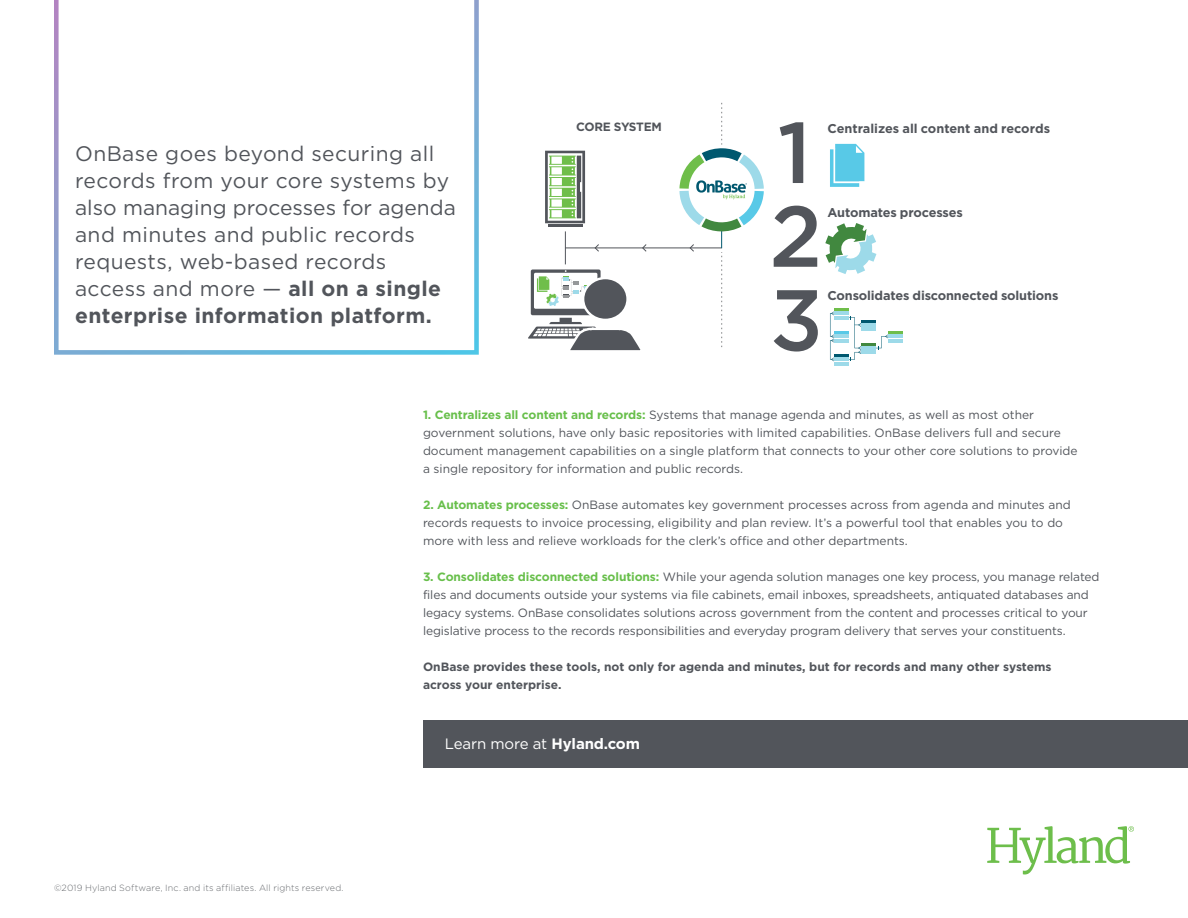
<style>
.page{position:relative;width:1188px;height:918px;background:#fff}
.page>*{position:absolute;margin:0;border:0;box-sizing:border-box;transform-origin:0 0}
.t1{font:500 86.1px "Gotham HTF";color:#52555b}
.t2{font:21px/27px "Gotham HTF";letter-spacing:.02em;color:#52555b}
.t3{font:15px "Gotham HTF";letter-spacing:-.01em;color:#fff}
.t4{font:700 12.75px "Gotham HTF";letter-spacing:-.01em;color:#52555b}
.t5{font:12px/18px "Gotham HTF";letter-spacing:-.01em;color:#52555b}
.t6{font:700 12px/18px "Gotham HTF";color:#52555b}
.t7{font:700 12px "Gotham HTF";letter-spacing:-.025em;color:#52555b}
.t8{font:300 9px "Gotham HTF";letter-spacing:.015em;color:#686b6f}
.s1{font-weight:700}
.s2{font-weight:700;color:#68bf4b}
</style>
<div class="page">
<svg style="left:54px;top:0;width:425px;height:355px"></svg>
<svg style="left:987px;top:826px;width:147px;height:48px"></svg>
<div style="left:423px;top:720px;width:765px;height:48px;background:#52555b"></div>
<hr style="left:548px;top:224px;width:34px;height:2px;background:#52555b">
<svg style="left:545px;top:151px;width:40px;height:72px"></svg>
<hr style="left:565px;top:231px;width:1px;height:33px;background:#52555b">
<hr style="left:565px;top:248px;width:157px;height:1px;background:#52555b">
<svg style="left:528px;top:269px;width:113px;height:82px"></svg>
<svg style="left:594px;top:244px;width:6px;height:8px"></svg>
<svg style="left:642px;top:244px;width:5px;height:8px"></svg>
<svg style="left:679px;top:103px;width:85px;height:244px"></svg>
<svg style="left:830px;top:144px;width:35px;height:43px;background:#73d1ea"></svg>
<svg style="left:825px;top:223px;width:51px;height:51px"></svg>
<hr style="left:834px;top:362px;width:15px;height:3px;background:#9ddae9">
<hr style="left:861px;top:320px;width:15px;height:3px;background:#00586f">
<hr style="left:861px;top:323px;width:15px;height:4px;background:#9ddae9">
<hr style="left:861px;top:327px;width:15px;height:4px;background:#9ddae9">
<hr style="left:861px;top:343px;width:15px;height:3px;background:#41883f">
<hr style="left:861px;top:346px;width:15px;height:4px;background:#9ddae9">
<hr style="left:861px;top:350px;width:15px;height:4px;background:#9ddae9">
<svg style="left:876px;top:332px;width:27px;height:18px"></svg>
<svg style="left:830px;top:309px;width:31px;height:52px"></svg>
<h2 class="t2" style="left:75px;top:140px;width:382px">OnBase goes beyond securing all records from your core systems by also managing processes for agenda and minutes and public records requests, web-based records access and more — <span class="s1">all on a single enterprise information platform.</span></h2>
<p class="t7" style="left:576px;top:120px;width:87px">CORE SYSTEM</p>
<h1 class="t1" style="left:777px;top:104px;width:36px">1</h1>
<p class="t4" style="left:828px;top:121px;width:224px">Centralizes all content and records</p>
<h1 class="t1" style="left:769px;top:187px;width:54px">2</h1>
<p class="t4" style="left:828px;top:205px;width:137px">Automates processes</p>
<h1 class="t1" style="left:770px;top:271px;width:55px">3</h1>
<p class="t4" style="left:828px;top:288px;width:232px">Consolidates disconnected solutions</p>
<p class="t5" style="left:423px;top:406px;width:656px"><span class="s2">1. Centralizes all content and records:</span> Systems that manage agenda and minutes, as well as most other government solutions, have only basic repositories with limited capabilities. OnBase delivers full and secure document management capabilities on a single platform that connects to your other core solutions to provide a single repository for information and public records.</p>
<p class="t5" style="left:423px;top:496px;width:649px"><span class="s2">2. Automates processes:</span> OnBase automates key government processes across from agenda and minutes and records requests to invoice processing, eligibility and plan review. It’s a powerful tool that enables you to do more with less and relieve workloads for the clerk’s office and other departments.</p>
<p class="t5" style="left:423px;top:568px;width:678px"><span class="s2">3. Consolidates disconnected solutions:</span> While your agenda solution manages one key process, you manage related files and documents outside your systems via file cabinets, email inboxes, spreadsheets, antiquated databases and legacy systems. OnBase consolidates solutions across government from the content and processes critical to your legislative process to the records responsibilities and everyday program delivery that serves your constituents.</p>
<p class="t6" style="left:423px;top:657px;width:630px">OnBase provides these tools, not only for agenda and minutes, but for records and many other systems across your enterprise.</p>
<p class="t8" style="left:54px;top:883px;width:291px">©2019 Hyland Software, Inc. and its affiliates. All rights reserved.</p>
<p class="t3" style="left:445px;top:736px;width:197px">Learn more at <span class="s1">Hyland.com</span></p>
</div>
